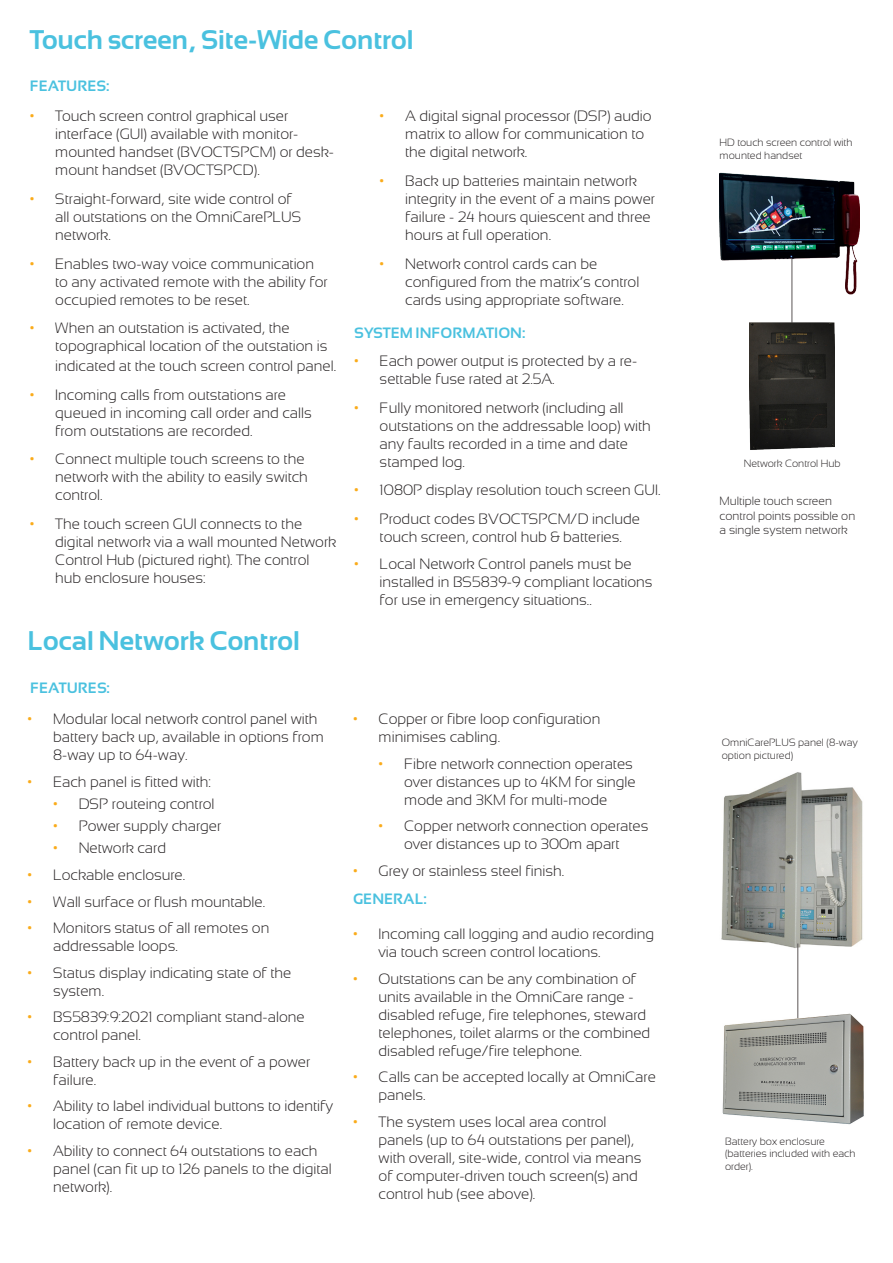
<style>
.page{position:relative;width:893px;height:1263px;background:#fff}
.page>*{position:absolute;margin:0;border:0;box-sizing:border-box;transform-origin:0 0}
.Page_Heading_p2{font:700 27px "Sansation";color:#4ac1df}
.t1{font:300 15px/18px "Sansation";color:#231f20}
.sub_heading_blue{font:700 15px "Sansation";color:#4ac1df}
.Text_heading{font:700 15px "Sansation";color:#4ac1df}
.t2{font:300 12px/14.4px "Sansation";color:#231f20}
.t3{font:300 10.5px/12.6px "Sansation";color:#231f20}
.s1{color:#faab1a}
</style>
<div class="page">
<hr style="left:792px;top:246px;width:1px;height:82px;background:#5b5655">
<img style="left:749px;top:320px;width:85px;height:130px">
<img style="left:719px;top:172px;width:140px;height:124px">
<img style="left:721px;top:772px;width:142px;height:179px">
<img style="left:722px;top:1011px;width:142px;height:114px">
<hr style="left:798px;top:943px;width:1px;height:75px;background:#5b5655">
<p class="Page_Heading_p2" style="left:30px;top:25px;width:385px">Touch screen, Site-Wide Control</p>
<p class="sub_heading_blue" style="left:30px;top:77px;width:81px">FEATURES:</p>
<p class="t1" style="left:55px;top:107px;width:280px;text-indent:-26px"><span class="s1">•</span> Touch screen control graphical user interface (GUI) available with monitor&shy;mounted handset (BVOCTSPCM) or desk&shy;mount handset (BVOCTSPCD).</p>
<p class="t1" style="left:55px;top:190px;width:248px;text-indent:-26px"><span class="s1">•</span> Straight-forward, site wide control of all outstations on the OmniCarePLUS network.</p>
<p class="t1" style="left:55px;top:255px;width:274px;text-indent:-26px"><span class="s1">•</span> Enables two-way voice communication to any activated remote with the ability for occupied remotes to be reset.</p>
<p class="t1" style="left:55px;top:319px;width:274px;text-indent:-26px"><span class="s1">•</span> When an outstation is activated, the topographical location of the outstation is</p>
<p class="t1" style="left:55px;top:357px;width:282px">indicated at the touch screen control panel.</p>
<p class="t1" style="left:55px;top:386px;width:258px;text-indent:-26px"><span class="s1">•</span> Incoming calls from outstations are queued in incoming call order and calls from outstations are recorded.</p>
<p class="t1" style="left:55px;top:450px;width:254px;text-indent:-26px"><span class="s1">•</span> Connect multiple touch screens to the network with the ability to easily switch control.</p>
<p class="t1" style="left:55px;top:515px;width:282px;text-indent:-26px"><span class="s1">•</span> The touch screen GUI connects to the digital network via a wall mounted Network Control Hub (pictured right). The control hub enclosure houses:</p>
<p class="Page_Heading_p2" style="left:28px;top:626px;width:274px">Local Network Control</p>
<p class="sub_heading_blue" style="left:30px;top:680px;width:81px">FEATURES:</p>
<p class="t1" style="left:53px;top:710px;width:272px;text-indent:-26px"><span class="s1">•</span> Modular local network control panel with battery back up, available in options from<br>8-way up to 64-way.</p>
<p class="t1" style="left:28px;top:772px;width:185px"><span class="s1">•</span> Each panel is fitted with:</p>
<p class="t1" style="left:53px;top:795px;width:163px"><span class="s1">•</span> DSP routeing control</p>
<p class="t1" style="left:53px;top:817px;width:170px"><span class="s1">•</span> Power supply charger</p>
<p class="t1" style="left:53px;top:839px;width:114px"><span class="s1">•</span> Network card</p>
<p class="t1" style="left:28px;top:866px;width:159px"><span class="s1">•</span> Lockable enclosure.</p>
<p class="t1" style="left:28px;top:892px;width:239px"><span class="s1">•</span> Wall surface or flush mountable.</p>
<p class="t1" style="left:53px;top:919px;width:218px;text-indent:-26px"><span class="s1">•</span> Monitors status of all remotes on addressable loops.</p>
<p class="t1" style="left:53px;top:963px;width:240px;text-indent:-26px"><span class="s1">•</span> Status display indicating state of the system.</p>
<p class="t1" style="left:53px;top:1008px;width:253px;text-indent:-26px"><span class="s1">•</span> BS5839:9:2021 compliant stand-alone control panel.</p>
<p class="t1" style="left:53px;top:1052px;width:259px;text-indent:-26px"><span class="s1">•</span> Battery back up in the event of a power failure.</p>
<p class="t1" style="left:53px;top:1097px;width:282px;text-indent:-26px"><span class="s1">•</span> Ability to label individual buttons to identify location of remote device.</p>
<p class="t1" style="left:53px;top:1141px;width:280px;text-indent:-26px"><span class="s1">•</span> Ability to connect 64 outstations to each panel (can fit up to 126 panels to the digital network).</p>
<p class="t1" style="left:405px;top:107px;width:248px;text-indent:-26px"><span class="s1">•</span> A digital signal processor (DSP) audio matrix to allow for communication to the digital network.</p>
<p class="t1" style="left:405px;top:172px;width:251px;text-indent:-26px"><span class="s1">•</span> Back up batteries maintain network integrity in the event of a mains power failure - 24 hours quiescent and three hours at full operation.</p>
<p class="t1" style="left:405px;top:255px;width:236px;text-indent:-26px"><span class="s1">•</span> Network control cards can be configured from the matrix’s control cards using appropriate software.</p>
<p class="sub_heading_blue" style="left:354px;top:324px;width:173px">SYSTEM INFORMATION:</p>
<p class="t1" style="left:380px;top:352px;width:259px;text-indent:-26px"><span class="s1">•</span> Each power output is protected by a re&shy;settable fuse rated at 2.5A.</p>
<p class="t1" style="left:380px;top:399px;width:273px;text-indent:-26px"><span class="s1">•</span> Fully monitored network (including all outstations on the addressable loop) with any faults recorded in a time and date stamped log.</p>
<p class="t1" style="left:354px;top:481px;width:308px"><span class="s1">•</span> 1080P display resolution touch screen GUI.</p>
<p class="t1" style="left:354px;top:510px;width:287px;text-align:center"><span class="s1">•</span> Product codes BVOCTSPCM/D include touch screen, control hub &amp; batteries.</p>
<p class="t1" style="left:380px;top:554px;width:275px;text-indent:-26px"><span class="s1">•</span> Local Network Control panels must be installed in BS5839-9 compliant locations for use in emergency situations..</p>
<p class="t1" style="left:379px;top:710px;width:223px;text-indent:-26px"><span class="s1">•</span> Copper or fibre loop configuration minimises cabling.</p>
<p class="t1" style="left:404px;top:754px;width:233px;text-indent:-26px"><span class="s1">•</span> Fibre network connection operates over distances up to 4KM for single mode and 3KM for multi-mode</p>
<p class="t1" style="left:379px;top:817px;width:271px;text-align:center"><span class="s1">•</span> Copper network connection operates over distances up to 300m apart</p>
<p class="t1" style="left:353px;top:861px;width:213px"><span class="s1">•</span> Grey or stainless steel finish.</p>
<p class="Text_heading" style="left:353px;top:890px;width:75px">GENERAL:</p>
<p class="t1" style="left:379px;top:925px;width:277px;text-indent:-26px"><span class="s1">•</span> Incoming call logging and audio recording via touch screen control locations.</p>
<p class="t1" style="left:379px;top:969px;width:273px;text-indent:-26px"><span class="s1">•</span> Outstations can be any combination of units available in the OmniCare range - disabled refuge, fire telephones, steward telephones, toilet alarms or the combined disabled refuge/fire telephone.</p>
<p class="t1" style="left:379px;top:1068px;width:279px;text-indent:-26px"><span class="s1">•</span> Calls can be accepted locally at OmniCare panels.</p>
<p class="t1" style="left:379px;top:1112px;width:264px;text-indent:-26px"><span class="s1">•</span> The system uses local area control panels (up to 64 outstations per panel), with overall, site-wide, control via means of computer-driven touch screen(s) and control hub (see above).</p>
<p class="t3" style="left:719px;top:136px;width:134px">HD touch screen control with mounted handset</p>
<p class="t3" style="left:744px;top:457px;width:98px">Network Control Hub</p>
<p class="t2" style="left:719px;top:494px;width:137px">Multiple touch screen control points possible on a single system network</p>
<p class="t3" style="left:722px;top:736px;width:138px">OmniCarePLUS panel (8-way option pictured)</p>
<p class="t3" style="left:725px;top:1135px;width:132px">Battery box enclosure (batteries included with each order).</p>
</div>
